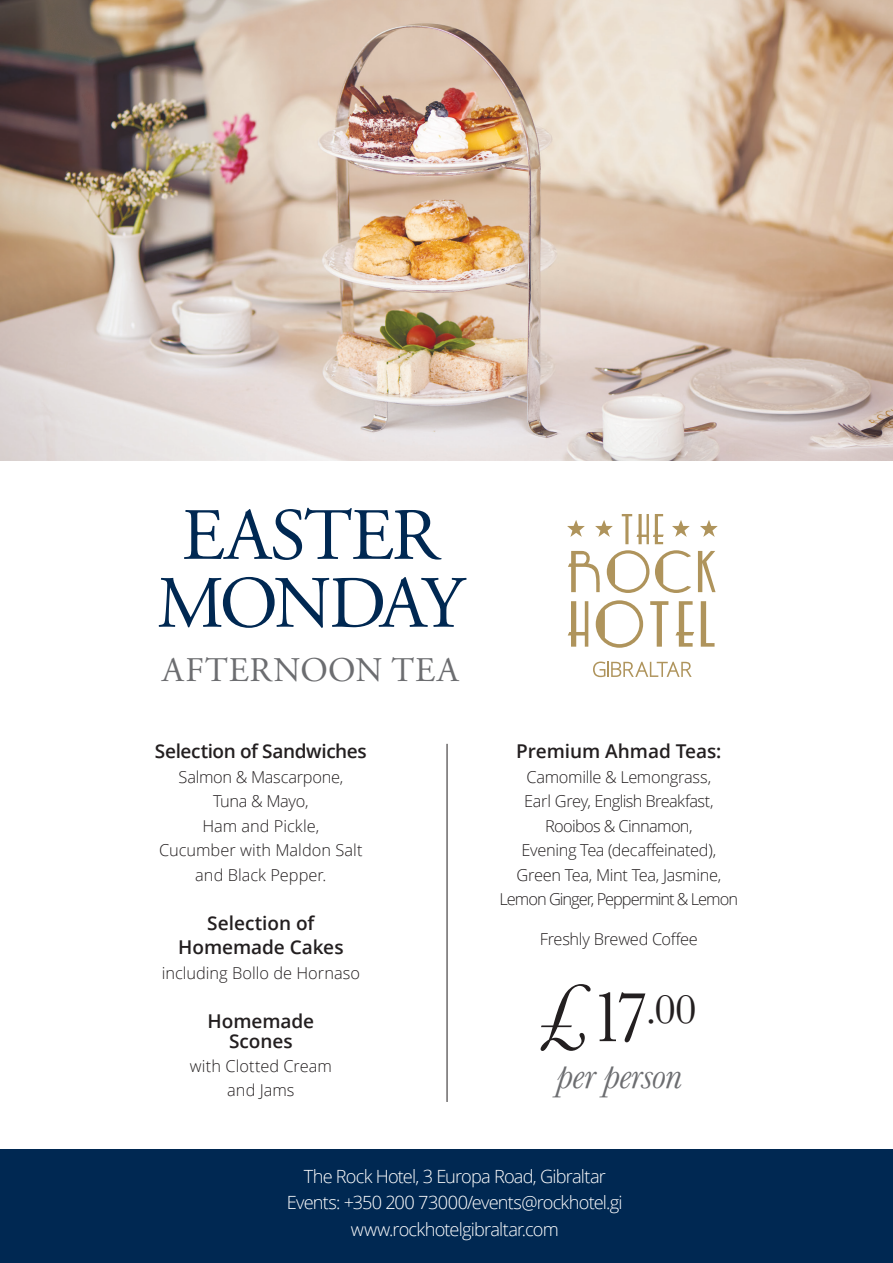
<style>
.page{position:relative;width:893px;height:1263px;background:#fff}
.page>*{position:absolute;margin:0;border:0;box-sizing:border-box;transform-origin:0 0}
.t1{font:74.55px "Baskerville";color:#231f20}
.t2{font:73.5px/67.9px "Adobe Garamond Pro";letter-spacing:-.03em;color:#002852;text-align:center}
.t3{font:italic 39.45px "Baskerville";letter-spacing:-.025em;color:#6c6d70}
.t4{font:34.5px "Adobe Garamond Pro";letter-spacing:.025em;color:#6c6d70}
.t5{font:600 19.05px/24.5px "Open Sans";letter-spacing:-.005em;color:#231f20;text-align:center}
.t6{font:300 18.15px/26.4px "Open Sans";letter-spacing:-.045em;color:#fff;text-align:center}
.t7{font:300 16.35px/24.5px "Open Sans";letter-spacing:-.02em;color:#231f20;text-align:center}
.t8{font:300 16.35px/24.5px "Open Sans";color:#231f20;text-align:center}
</style>
<div class="page">
<img style="left:0;top:0;width:893px;height:461px">
<div style="left:0;top:1149px;width:893px;height:114px;background:#002852"></div>
<svg style="left:698px;top:551px;width:17px;height:41px"></svg>
<svg style="left:568px;top:551px;width:32px;height:41px"></svg>
<svg style="left:596px;top:600px;width:47px;height:48px"></svg>
<svg style="left:650px;top:601px;width:18px;height:46px"></svg>
<svg style="left:675px;top:601px;width:19px;height:46px"></svg>
<svg style="left:701px;top:601px;width:13px;height:46px"></svg>
<svg style="left:568px;top:601px;width:20px;height:46px"></svg>
<svg style="left:607px;top:550px;width:42px;height:43px"></svg>
<svg style="left:655px;top:550px;width:36px;height:43px"></svg>
<svg style="left:595px;top:520px;width:18px;height:17px"></svg>
<svg style="left:567px;top:520px;width:18px;height:17px"></svg>
<svg style="left:700px;top:520px;width:18px;height:17px"></svg>
<svg style="left:672px;top:520px;width:18px;height:17px"></svg>
<svg style="left:622px;top:514px;width:42px;height:30px"></svg>
<svg style="left:593px;top:661px;width:99px;height:16px"></svg>
<hr style="left:447px;top:744px;width:1px;height:358px;background:#231f20">
<h2 class="t2" style="left:157px;top:504px;width:308px">EASTER<br>MONDAY</h2>
<h3 class="t4" style="left:162px;top:649px;width:298px">AFTERNOON TEA</h3>
<p class="t5" style="left:155px;top:739px;width:213px">Selection of Sandwiches</p>
<p class="t8" style="left:159px;top:764px;width:205px">Salmon &amp; Mascarpone,<br>Tuna &amp; Mayo,<br>Ham and Pickle,<br>Cucumber with Maldon Salt and Black Pepper.</p>
<p class="t5" style="left:178px;top:910px;width:167px">Selection of<br>Homemade Cakes</p>
<p class="t8" style="left:162px;top:960px;width:200px">including Bollo de Hornaso</p>
<p class="t5" style="left:208px;top:1010px;width:108px;line-height:20px">Homemade<br>Scones</p>
<p class="t8" style="left:190px;top:1053px;width:143px">with Clotted Cream and Jams</p>
<p class="t5" style="left:516px;top:739px;width:207px">Premium Ahmad Teas:</p>
<p class="t7" style="left:500px;top:764px;width:240px">Camomille &amp; Lemongrass,<br>Earl Grey, English Breakfast,<br>Rooibos &amp; Cinnamon,<br>Evening Tea (decaffeinated),<br>Green Tea, Mint Tea, Jasmine,<br>Lemon Ginger, Peppermint &amp; Lemon</p>
<p class="t7" style="left:540px;top:927px;width:160px">Freshly Brewed Coffee</p>
<h1 class="t1" style="left:539px;top:969px;width:159px">£17<sup>.00</sup></h1>
<h3 class="t3" style="left:557px;top:1049px;width:127px">per person</h3>
<p class="t6" style="left:287px;top:1163px;width:337px">The Rock Hotel, 3 Europa Road, Gibraltar<br>Events: +350 200 73000/events@rockhotel.gi www.rockhotelgibraltar.com</p>
</div>
